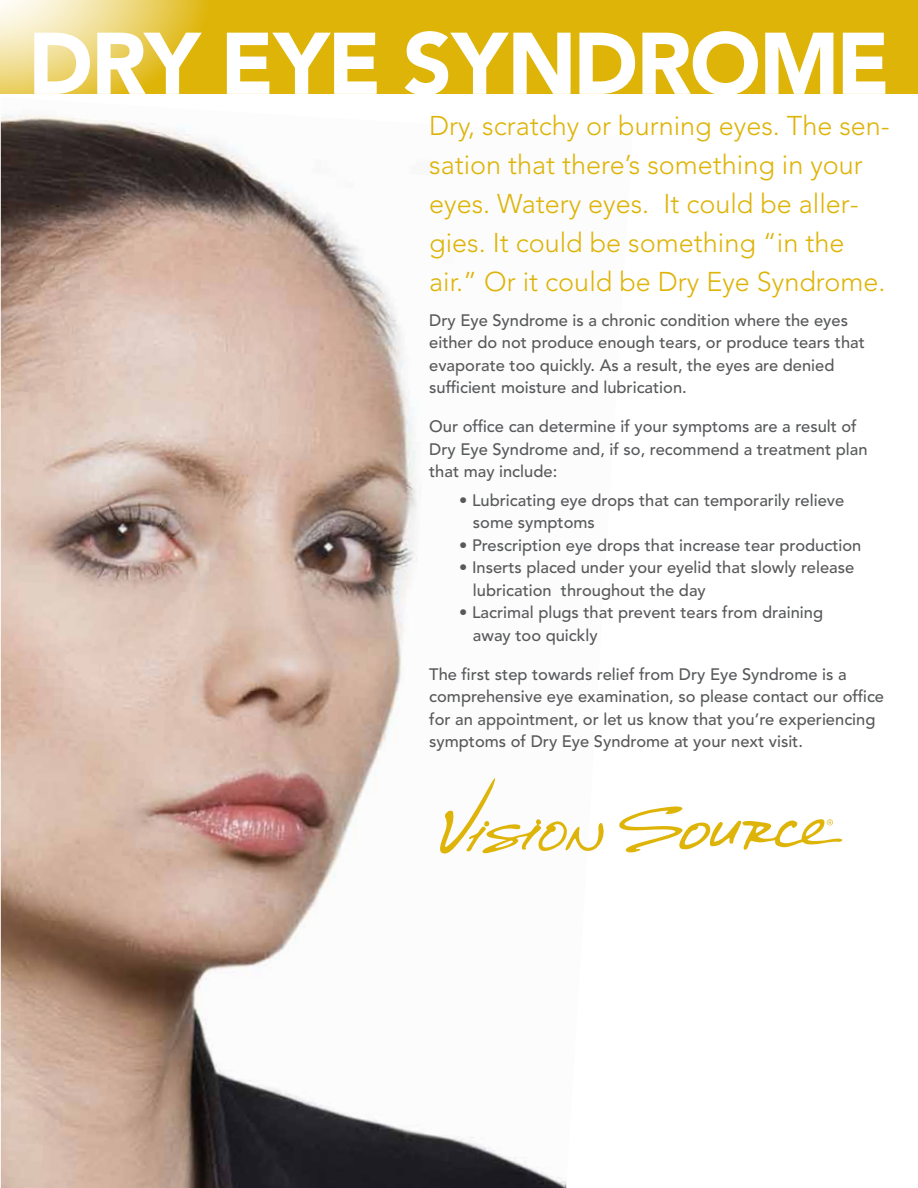
<style>
.page{position:relative;width:918px;height:1188px;background:#fff}
.page>*{position:absolute;margin:0;border:0;box-sizing:border-box;transform-origin:0 0}
.t1{font:900 86.55px "Avenir LT Std";letter-spacing:-.02em;color:#fff}
.t2{font:300 27px/39px "Avenir LT Std";color:#deb408}
.t3{font:500 16.5px/22.5px "Avenir LT Std";color:#58595b}
</style>
<div class="page">
<img style="left:1px;top:114px;width:632px;height:1074px">
<svg style="left:0;top:0;width:918px;height:93px;background:#e0ba1e"></svg>
<svg style="left:440px;top:778px;width:167px;height:79px"></svg>
<svg style="left:619px;top:806px;width:224px;height:46px"></svg>
<h1 class="t1" style="left:28px;top:11px;width:863px">DRY EYE SYNDROME</h1>
<h2 class="t2" style="left:429px;top:107px;width:462px">Dry, scratchy or burning eyes. The sen&shy;sation that there’s something in your eyes. Watery eyes. It could be aller&shy;gies. It could be something “in the air.” Or it could be Dry Eye Syndrome.</h2>
<p class="t3" style="left:429px;top:309px;width:437px">Dry Eye Syndrome is a chronic condition where the eyes either do not produce enough tears, or produce tears that evaporate too quickly. As a result, the eyes are denied sufficient moisture and lubrication.</p>
<p class="t3" style="left:429px;top:416px;width:440px">Our office can determine if your symptoms are a result of<br>Dry Eye Syndrome and, if so, recommend a treatment plan that may include:</p>
<p class="t3" style="left:473px;top:489px;width:373px;text-indent:-14px">• Lubricating eye drops that can temporarily relieve some symptoms</p>
<p class="t3" style="left:459px;top:534px;width:404px">• Prescription eye drops that increase tear production</p>
<p class="t3" style="left:473px;top:557px;width:383px;text-indent:-14px">• Inserts placed under your eyelid that slowly release lubrication throughout the day</p>
<p class="t3" style="left:473px;top:602px;width:352px;text-indent:-14px">• Lacrimal plugs that prevent tears from draining away too quickly</p>
<p class="t3" style="left:429px;top:663px;width:456px">The first step towards relief from Dry Eye Syndrome is a comprehensive eye examination, so please contact our office for an appointment, or let us know that you’re experiencing symptoms of Dry Eye Syndrome at your next visit.</p>
</div>
